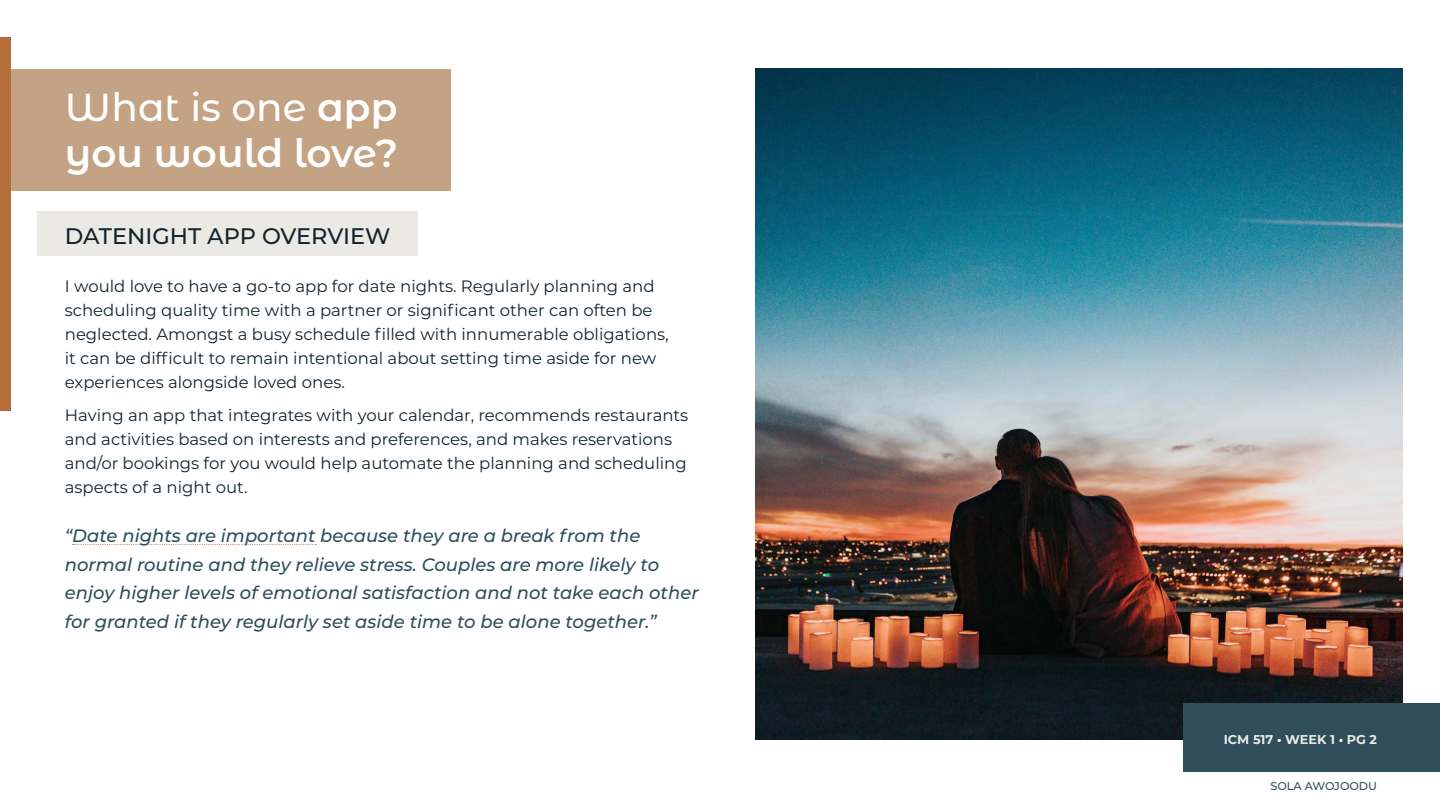
<style>
.page{position:relative;width:1440px;height:810px;background:#fff}
.page>*{position:absolute;margin:0;border:0;box-sizing:border-box;transform-origin:0 0}
.t1{font:600 39px/46.8px "Montserrat Alternates";color:#fff}
.t2{font:500 22.5px "Montserrat";color:#11242f}
.t3{font:italic 500 18px/28.5px "Montserrat";color:#2e4f5a}
.t4{font:16.5px/24px "Montserrat";color:#11242f}
.t5{font:700 12.75px "Montserrat";color:#ebe9e3}
.t6{font:500 11.25px "Montserrat";color:#2e4f5a}
.s1{font-weight:500}
.s2{color:#fff}
</style>
<div class="page">
<img style="left:755px;top:69px;width:647px;height:670px">
<div style="left:0;top:69px;width:451px;height:121px;background:#c4a284"></div>
<div style="left:1184px;top:704px;width:256px;height:68px;background:#2e4f5a"></div>
<div style="left:0;top:38px;width:10px;height:373px;background:#b56e3a"></div>
<div style="left:38px;top:211px;width:380px;height:45px;background:#ebe9e3"></div>
<svg style="left:73px;top:544px;width:243px;height:1px"></svg>
<h1 class="t1" style="left:65px;top:86px;width:335px"><span class="s1">What is one</span> app you would love?</h1>
<h2 class="t2" style="left:65px;top:226px;width:327px">DATENIGHT APP OVERVIEW</h2>
<p class="t4" style="left:65px;top:275px;width:605px">I would love to have a go-to app for date nights. Regularly planning and scheduling quality time with a partner or significant other can often be neglected. Amongst a busy schedule filled with innumerable obligations, it can be difficult to remain intentional about setting time aside for new experiences alongside loved ones.</p>
<p class="t4" style="left:65px;top:404px;width:625px">Having an app that integrates with your calendar, recommends restaurants and activities based on interests and preferences, and makes reservations and/or bookings for you would help automate the planning and scheduling aspects of a night out.</p>
<p class="t3" style="left:65px;top:523px;width:635px">“Date nights are important because they are a break from the normal routine and they relieve stress. Couples are more likely to enjoy higher levels of emotional satisfaction and not take each other for granted if they regularly set aside time to be alone together.”</p>
<p class="t5" style="left:1224px;top:735px;width:155px">ICM 517 <span class="s2">•</span> WEEK 1 <span class="s2">•</span> PG 2</p>
<p class="t6" style="left:1270px;top:781px;width:108px">SOLA AWOJOODU</p>
</div>
